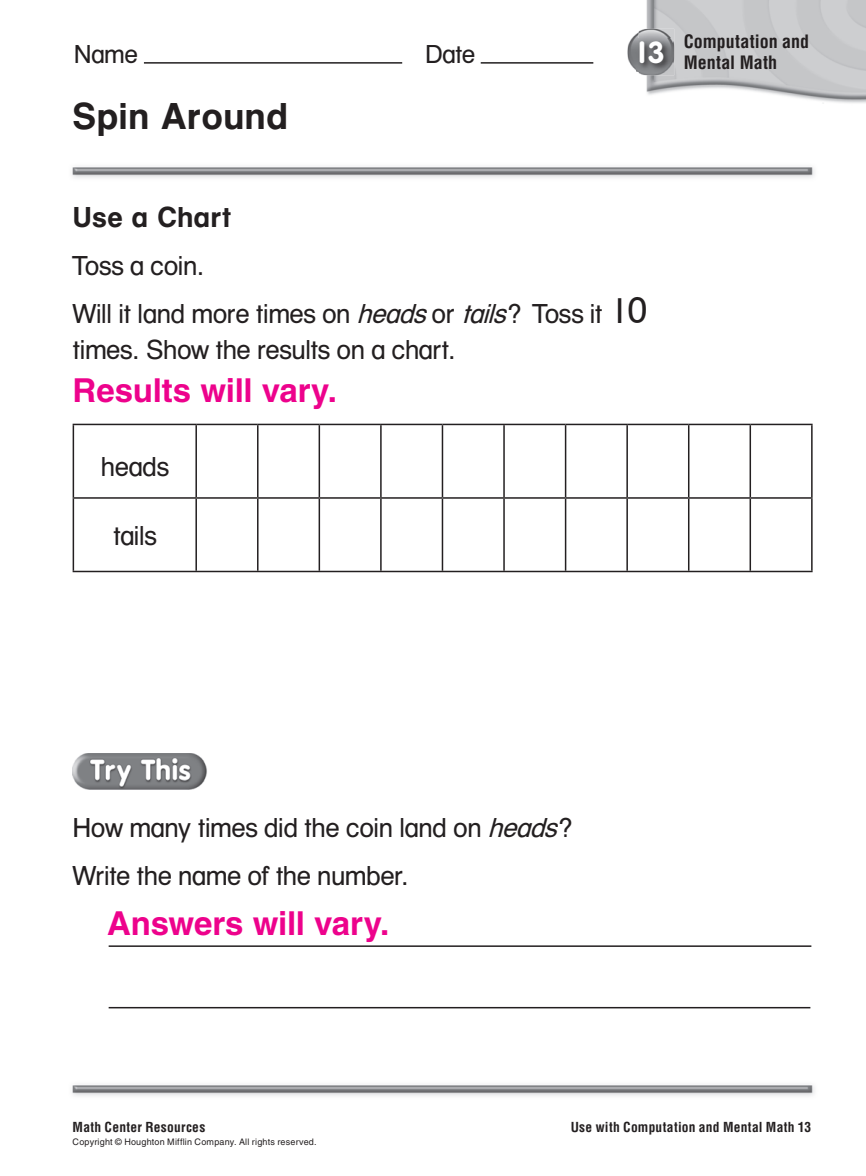
<style>
.page{position:relative;width:866px;height:1176px;background:#fff}
.page>*{position:absolute;margin:0;border:0;box-sizing:border-box;transform-origin:0 0}
.t1{font:39px "HMNJ Helvetica Bld";color:#231f20}
.t2{font:700 33px "Helvetica";letter-spacing:-.01em;color:#ed028c}
.t3{font:30px "HMNJ Helvetica Bld";letter-spacing:.005em;color:#231f20}
.t4{font:28.5px/48px "HMNJ Helvetica";color:#231f20}
.t5{font:27px "HMNJ Helvetica";letter-spacing:.005em;color:#231f20}
.t6{font:700 condensed 18px/21px "Helvetica";color:#231f20}
.t7{font:700 condensed 13.5px "Helvetica";letter-spacing:.02em;color:#231f20}
.t8{font:9px "Helvetica";letter-spacing:.02em;color:#231f20}
.s1{font-style:italic}
.s2{font-size:39px}
</style>
<div class="page">
<img style="left:72px;top:1085px;width:743px;height:11px">
<img style="left:72px;top:167px;width:743px;height:11px">
<img style="left:644px;top:0;width:221px;height:104px">
<img style="left:627px;top:29px;width:46px;height:46px">
<img style="left:636px;top:38px;width:35px;height:34px">
<img style="left:73px;top:753px;width:134px;height:36px">
<hr style="left:109px;top:945px;width:702px;height:2px;background:#231f20">
<hr style="left:109px;top:1007px;width:701px;height:1px;background:#231f20">
<hr style="left:73px;top:424px;width:123px;height:1px;background:#231f20">
<hr style="left:73px;top:425px;width:1px;height:72px;background:#231f20">
<hr style="left:196px;top:424px;width:62px;height:1px;background:#231f20">
<hr style="left:195px;top:425px;width:2px;height:72px;background:#231f20">
<hr style="left:258px;top:424px;width:61px;height:1px;background:#231f20">
<hr style="left:257px;top:425px;width:1px;height:72px;background:#231f20">
<hr style="left:319px;top:424px;width:62px;height:1px;background:#231f20">
<hr style="left:318px;top:425px;width:2px;height:72px;background:#231f20">
<hr style="left:381px;top:424px;width:61px;height:1px;background:#231f20">
<hr style="left:380px;top:425px;width:1px;height:72px;background:#231f20">
<hr style="left:442px;top:424px;width:62px;height:1px;background:#231f20">
<hr style="left:441px;top:425px;width:2px;height:72px;background:#231f20">
<hr style="left:504px;top:424px;width:61px;height:1px;background:#231f20">
<hr style="left:503px;top:425px;width:1px;height:72px;background:#231f20">
<hr style="left:565px;top:424px;width:62px;height:1px;background:#231f20">
<hr style="left:564px;top:425px;width:2px;height:72px;background:#231f20">
<hr style="left:627px;top:424px;width:61px;height:1px;background:#231f20">
<hr style="left:626px;top:425px;width:1px;height:72px;background:#231f20">
<hr style="left:688px;top:424px;width:62px;height:1px;background:#231f20">
<hr style="left:687px;top:425px;width:2px;height:72px;background:#231f20">
<hr style="left:750px;top:424px;width:62px;height:1px;background:#231f20">
<hr style="left:749px;top:425px;width:1px;height:72px;background:#231f20">
<hr style="left:810px;top:425px;width:2px;height:72px;background:#231f20">
<hr style="left:73px;top:497px;width:123px;height:2px;background:#231f20">
<hr style="left:73px;top:499px;width:1px;height:72px;background:#231f20">
<hr style="left:196px;top:497px;width:62px;height:2px;background:#231f20">
<hr style="left:195px;top:499px;width:2px;height:72px;background:#231f20">
<hr style="left:258px;top:497px;width:61px;height:2px;background:#231f20">
<hr style="left:257px;top:499px;width:1px;height:72px;background:#231f20">
<hr style="left:319px;top:497px;width:62px;height:2px;background:#231f20">
<hr style="left:318px;top:499px;width:2px;height:72px;background:#231f20">
<hr style="left:381px;top:497px;width:61px;height:2px;background:#231f20">
<hr style="left:380px;top:499px;width:1px;height:72px;background:#231f20">
<hr style="left:442px;top:497px;width:62px;height:2px;background:#231f20">
<hr style="left:441px;top:499px;width:2px;height:72px;background:#231f20">
<hr style="left:504px;top:497px;width:61px;height:2px;background:#231f20">
<hr style="left:503px;top:499px;width:1px;height:72px;background:#231f20">
<hr style="left:565px;top:497px;width:62px;height:2px;background:#231f20">
<hr style="left:564px;top:499px;width:2px;height:72px;background:#231f20">
<hr style="left:627px;top:497px;width:61px;height:2px;background:#231f20">
<hr style="left:626px;top:499px;width:1px;height:72px;background:#231f20">
<hr style="left:688px;top:497px;width:62px;height:2px;background:#231f20">
<hr style="left:687px;top:499px;width:2px;height:72px;background:#231f20">
<hr style="left:750px;top:497px;width:62px;height:2px;background:#231f20">
<hr style="left:749px;top:499px;width:1px;height:72px;background:#231f20">
<hr style="left:810px;top:499px;width:2px;height:72px;background:#231f20">
<hr style="left:73px;top:571px;width:739px;height:1px;background:#231f20">
<hr style="left:144px;top:62px;width:258px;height:2px;background:#231f20">
<hr style="left:480px;top:62px;width:113px;height:2px;background:#231f20">
<p class="t5" style="left:74px;top:38px;width:65px">Name</p>
<p class="t5" style="left:425px;top:38px;width:51px">Date</p>
<p class="t1" style="left:73px;top:93px;width:217px">Spin Around</p>
<p class="t6" style="left:633px;top:33px;width:177px;text-indent:50px">Computation and<br><sup>13</sup> Mental Math</p>
<p class="t3" style="left:73px;top:199px;width:160px">Use a Chart</p>
<p class="t4" style="left:73px;top:241px;width:576px">Toss a coin.<br>Will it land more times on <span class="s1">heads</span> or <span class="s1">tails</span>? Toss it <span class="s2">10</span></p>
<p class="t4" style="left:73px;top:325px;width:385px">times. Show the results on a chart.</p>
<p class="t2" style="left:73px;top:378px;width:266px">Results will vary.</p>
<p class="t4" style="left:101px;top:442px;width:69px">heads</p>
<p class="t4" style="left:113px;top:511px;width:45px">tails</p>
<p class="t4" style="left:73px;top:803px;width:502px">How many times did the coin land on <span class="s1">heads</span>?<br>Write the name of the number.</p>
<p class="t2" style="left:107px;top:911px;width:284px">Answers will vary.</p>
<p class="t7" style="left:73px;top:1121px;width:134px">Math Center Resources</p>
<p class="t8" style="left:73px;top:1139px;width:245px">Copyright © Houghton Mifflin Company. All rights reserved.</p>
<p class="t7" style="left:570px;top:1121px;width:242px">Use with Computation and Mental Math 13</p>
</div>
